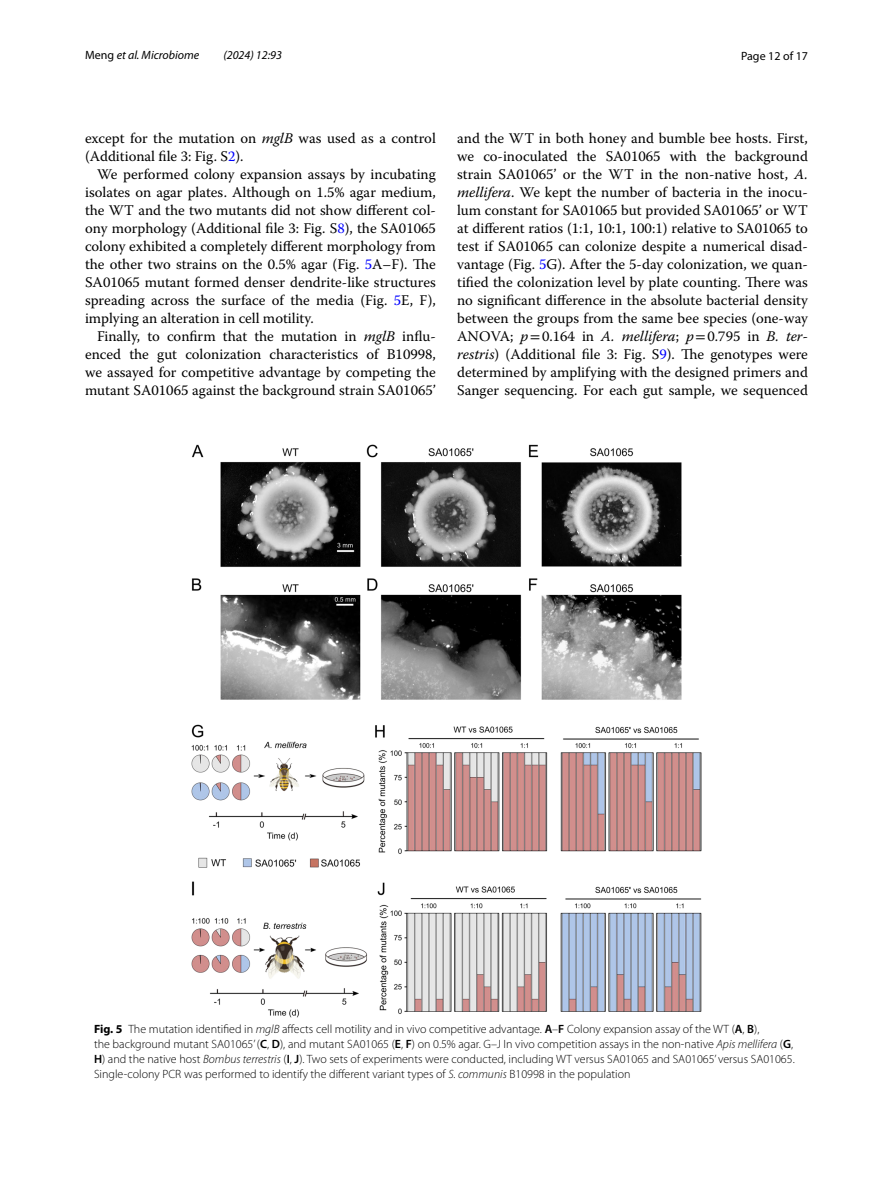
<style>
.page{position:relative;width:893px;height:1187px;background:#fff}
.page>*{position:absolute;margin:0;border:0;box-sizing:border-box;transform-origin:0 0}
.t1{font:14.7px/18px "Warnock Pro";color:#000;text-align:justify}
.t2{font:300 12px/15px "Myriad Pro";color:#000}
.t3{font:italic 12px "Myriad Pro";color:#000}
.t4{font:12px "Myriad Pro";color:#000}
.s1{font-style:normal}
.s2{font-style:italic}
.s3{color:#00f}
.s4{font-family:"STIX"}
.s5{font-weight:700}
.s6{font-weight:600}
</style>
<div class="page">
<img style="left:191px;top:444px;width:511px;height:573px">
<p class="t3" style="left:85px;top:48px;width:116px"><span class="s1">Meng</span> et al. Microbiome</p>
<p class="t3" style="left:223px;top:48px;width:60px">(2024) 12:93</p>
<p class="t4" style="left:741px;top:48px;width:68px">Page 12 of 17</p>
<p class="t1" style="left:85px;top:128px;width:352px">except for the mutation on <span class="s2">mglB</span> was used as a control (Additional file 3: Fig. S<span class="s3">2</span>).</p>
<p class="t1" style="left:85px;top:164px;width:352px;text-indent:12px">We performed colony expansion assays by incubating isolates on agar plates. Although on 1.5% agar medium, the WT and the two mutants did not show different col&shy;ony morphology (Additional file 3: Fig. S<span class="s3">8</span>), the SA01065 colony exhibited a completely different morphology from the other two strains on the 0.5% agar (Fig. <span class="s3">5</span>A–F). The SA01065 mutant formed denser dendrite-like structures spreading across the surface of the media (Fig. <span class="s3">5</span>E, F), implying an alteration in cell motility.</p>
<p class="t1" style="left:85px;top:326px;width:352px;text-indent:12px">Finally, to confirm that the mutation in <span class="s2">mglB</span> influ&shy;enced the gut colonization characteristics of B10998, we assayed for competitive advantage by competing the mutant SA01065 against the background strain SA01065’</p>
<p class="t1" style="left:457px;top:128px;width:352px">and the WT in both honey and bumble bee hosts. First, we co-inoculated the SA01065 with the background strain SA01065’ or the WT in the non-native host, <span class="s2">A. mellifera</span>. We kept the number of bacteria in the inocu&shy;lum constant for SA01065 but provided SA01065’ or WT at different ratios (1:1, 10:1, 100:1) relative to SA01065 to test if SA01065 can colonize despite a numerical disad&shy;vantage (Fig. <span class="s3">5</span>G). After the 5-day colonization, we quan&shy;tified the colonization level by plate counting. There was no significant difference in the absolute bacterial density between the groups from the same bee species (one-way ANOVA; <span class="s2">p</span><span class="s4">=</span>0.164 in <span class="s2">A. mellifera</span>; <span class="s2">p</span><span class="s4">=</span>0.795 in <span class="s2">B. ter&shy;restris</span>) (Additional file 3: Fig. S<span class="s3">9</span>). The genotypes were determined by amplifying with the designed primers and Sanger sequencing. For each gut sample, we sequenced</p>
<p class="t2" style="left:94px;top:1021px;width:702px"><span class="s5">Fig. 5</span> The mutation identified in <span class="s2">mglB</span> affects cell motility and in vivo competitive advantage. <span class="s6">A</span>–<span class="s6">F</span> Colony expansion assay of the WT (<span class="s6">A</span>, <span class="s6">B</span>),<br>the background mutant SA01065’ (<span class="s6">C</span>, <span class="s6">D</span>), and mutant SA01065 (<span class="s6">E</span>, <span class="s6">F</span>) on 0.5% agar. G–J In vivo competition assays in the non-native <span class="s2">Apis mellifera</span> (<span class="s6">G</span>, <span class="s6">H</span>) and the native host <span class="s2">Bombus terrestris</span> (<span class="s6">I</span>, <span class="s6">J</span>). Two sets of experiments were conducted, including WT versus SA01065 and SA01065’ versus SA01065.<br>Single-colony PCR was performed to identify the different variant types of <span class="s2">S. communis</span> B10998 in the population</p>
</div>
